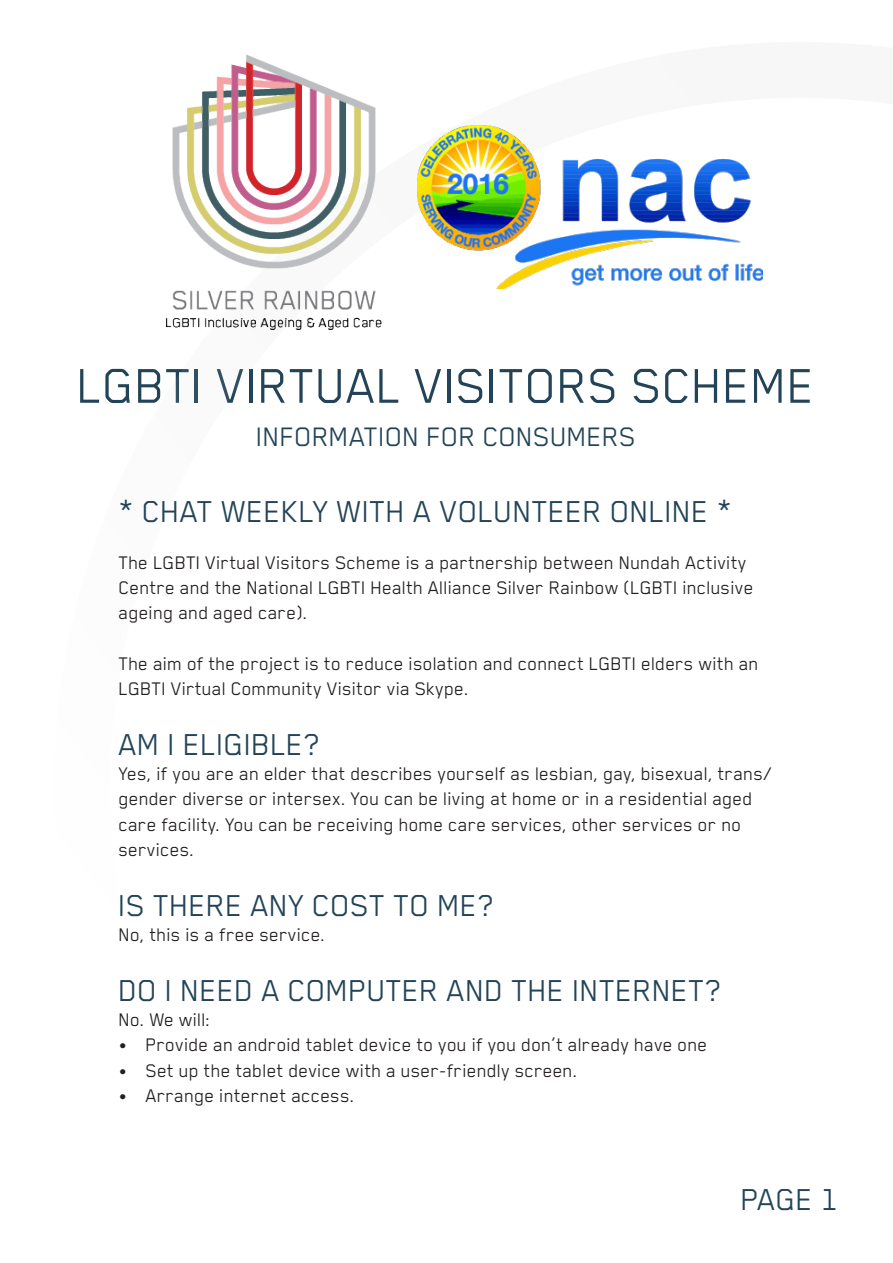
<style>
.page{position:relative;width:893px;height:1263px;background:#fff}
.page>*{position:absolute;margin:0;border:0;box-sizing:border-box;transform-origin:0 0}
.t1{font:56.1px "Blender";color:#234458}
.Subheading_1{font:34.8px "Blender";color:#234458}
.Subheading_1-2{font:30.75px "Blender";color:#234458}
.Body_Text{font:21px/25.2px "Blender";color:#231f20}
</style>
<div class="page">
<img style="left:418px;top:126px;width:345px;height:163px">
<img style="left:166px;top:54px;width:216px;height:275px">
<p class="t1" style="left:77px;top:355px;width:740px">LGBTI VIRTUAL VISITORS SCHEME</p>
<p class="Subheading_1-2" style="left:257px;top:420px;width:381px">INFORMATION FOR CONSUMERS</p>
<p class="Subheading_1" style="left:119px;top:493px;width:615px">* CHAT WEEKLY WITH A VOLUNTEER ONLINE *</p>
<p class="Body_Text" style="left:119px;top:549px;width:637px">The LGBTI Virtual Visitors Scheme is a partnership between Nundah Activity<br>Centre and the National LGBTI Health Alliance Silver Rainbow (LGBTI inclusive ageing and aged care).</p>
<p class="Body_Text" style="left:119px;top:650px;width:642px">The aim of the project is to reduce isolation and connect LGBTI elders with an<br>LGBTI Virtual Community Visitor via Skype.</p>
<p class="Subheading_1" style="left:119px;top:725px;width:202px">AM I ELIGIBLE?</p>
<p class="Body_Text" style="left:119px;top:760px;width:655px">Yes, if you are an elder that describes yourself as lesbian, gay, bisexual, trans/ gender diverse or intersex. You can be living at home or in a residential aged care facility. You can be receiving home care services, other services or no services.</p>
<p class="Subheading_1" style="left:119px;top:886px;width:376px">IS THERE ANY COST TO ME?</p>
<p class="Body_Text" style="left:119px;top:921px;width:208px">No, this is a free service.</p>
<p class="Subheading_1" style="left:119px;top:972px;width:604px">DO I NEED A COMPUTER AND THE INTERNET?</p>
<p class="Body_Text" style="left:119px;top:1006px;width:93px">No. We will:</p>
<p class="Body_Text" style="left:119px;top:1032px;width:590px">• Provide an android tablet device to you if you don’t already have one</p>
<p class="Body_Text" style="left:119px;top:1057px;width:460px">• Set up the tablet device with a user-friendly screen.</p>
<p class="Body_Text" style="left:119px;top:1082px;width:238px">• Arrange internet access.</p>
<p class="Subheading_1" style="left:741px;top:1180px;width:99px">PAGE 1</p>
</div>
